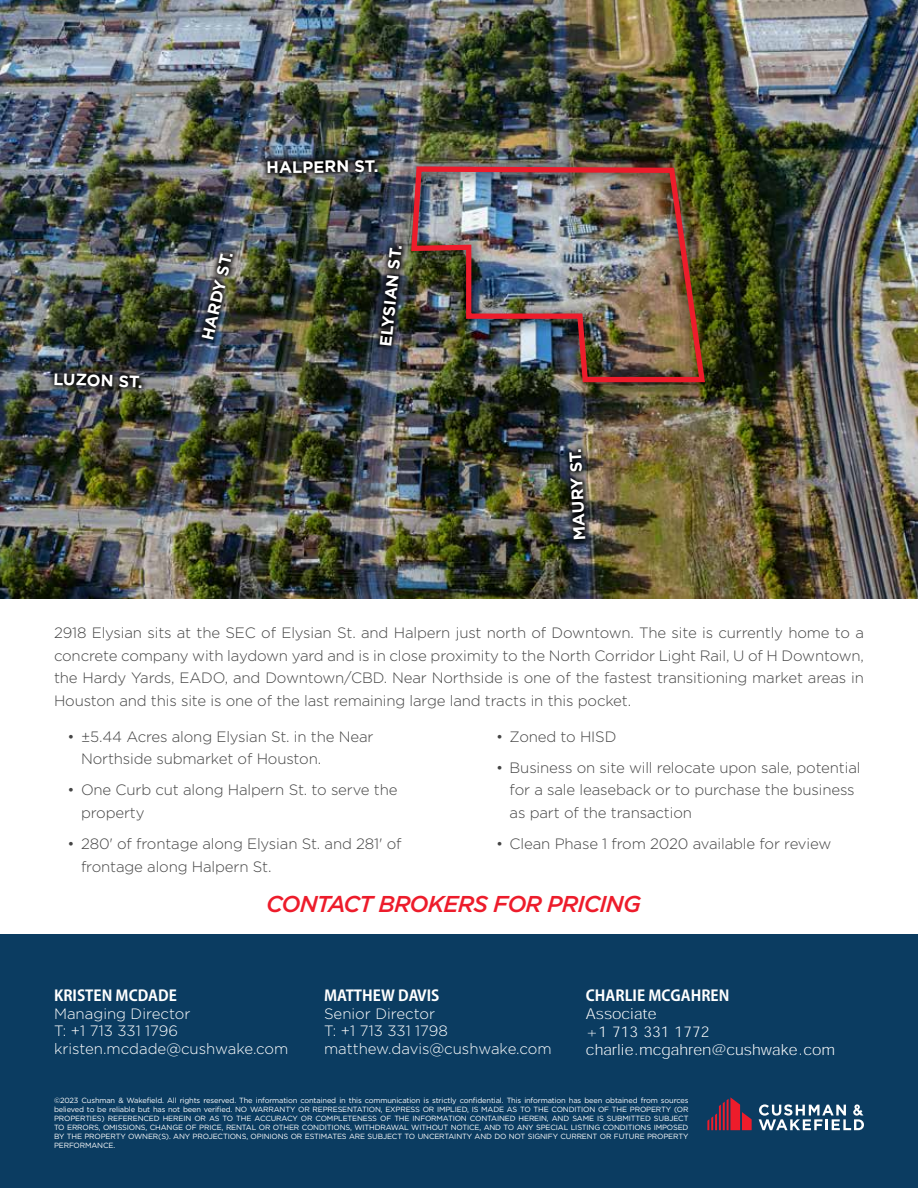
<style>
.page{position:relative;width:918px;height:1188px;background:#fff}
.page>*{position:absolute;margin:0;border:0;box-sizing:border-box;transform-origin:0 0}
.t1{font:italic 500 22.95px "Gotham";letter-spacing:-.04em;color:#ed1c2b}
.t2{font:700 16.5px "Gotham";color:#fff}
.t3{font:300 15px/22.5px "Gotham";letter-spacing:-.01em;color:#444}
.t4{font:300 15px/17.9px "Gotham";color:#fff}
.t5{font:300 15px/18px "Adobe Gothic Std";color:#fff}
.t6{font:700 15px "Adobe Gothic Std";color:#fff}
.t7{font:7.5px/9px "Gotham";letter-spacing:-.02em;color:#fff;text-align:justify}
</style>
<div class="page">
<img style="left:0;top:0;width:918px;height:599px">
<div style="left:0;top:934px;width:918px;height:254px;background:#0b3c61"></div>
<svg style="left:707px;top:1097px;width:45px;height:33px"></svg>
<svg style="left:759px;top:1104px;width:105px;height:26px"></svg>
<img style="left:260px;top:153px;width:125px;height:28px">
<svg style="left:373px;top:240px;width:24px;height:112px;background:#272b32"></svg>
<img style="left:195px;top:247px;width:44px;height:99px">
<svg style="left:47px;top:366px;width:101px;height:28px;background:#323535"></svg>
<img style="left:397px;top:154px;width:322px;height:245px">
<img style="left:408px;top:164px;width:300px;height:221px">
<img style="left:562px;top:442px;width:31px;height:105px">
<p class="t2" style="left:266px;top:157px;width:113px;rotate:-1deg">HALPERN ST.</p>
<p class="t2" style="left:54px;top:368px;width:91px;rotate:2deg">LUZON ST.</p>
<p class="t2" style="left:196px;top:337px;width:92px;rotate:-77deg">HARDY ST.</p>
<p class="t2" style="left:375px;top:345px;width:103px;rotate:-84deg">ELYSIAN ST.</p>
<p class="t2" style="left:569px;top:541px;width:93px;rotate:-93deg">MAURY ST.</p>
<p class="t3" style="left:54px;top:621px;width:812px;text-align:justify">2918 Elysian sits at the SEC of Elysian St. and Halpern just north of Downtown. The site is currently home to a concrete company with laydown yard and is in close proximity to the North Corridor Light Rail, U of H Downtown, the Hardy Yards, EADO, and Downtown/CBD. Near Northside is one of the fastest transitioning market areas in Houston and this site is one of the last remaining large land tracts in this pocket.</p>
<p class="t3" style="left:81px;top:725px;width:294px;text-indent:-14px">• ±5.44 Acres along Elysian St. in the Near<br>Northside submarket of Houston.</p>
<p class="t3" style="left:81px;top:779px;width:318px;text-indent:-14px">• One Curb cut along Halpern St. to serve the property</p>
<p class="t3" style="left:81px;top:832px;width:322px;text-indent:-13px">• 280' of frontage along Elysian St. and 281' of frontage along Halpern St.</p>
<p class="t3" style="left:496px;top:725px;width:122px">• Zoned to HISD</p>
<p class="t3" style="left:510px;top:756px;width:352px;text-indent:-13px">• Business on site will relocate upon sale, potential for a sale leaseback or to purchase the business as part of the transaction</p>
<p class="t3" style="left:496px;top:832px;width:337px">• Clean Phase 1 from 2020 available for review</p>
<h1 class="t1" style="left:266px;top:888px;width:376px">CONTACT BROKERS FOR PRICING</h1>
<p class="t6" style="left:54px;top:986px;width:124px">KRISTEN MCDADE</p>
<p class="t4" style="left:54px;top:1004px;width:236px">Managing Director<br>T: +1 713 331 1796 kristen.mcdade@cushwake.com</p>
<p class="t6" style="left:324px;top:986px;width:117px">MATTHEW DAVIS</p>
<p class="t4" style="left:324px;top:1004px;width:229px">Senior Director<br>T: +1 713 331 1798 matthew.davis@cushwake.com</p>
<p class="t6" style="left:586px;top:987px;width:145px">CHARLIE MCGAHREN</p>
<p class="t5" style="left:586px;top:1003px;width:251px">Associate<br>+1 713 331 1772 charlie.mcgahren@cushwake.com</p>
<p class="t7" style="left:54px;top:1096px;width:636px">©2023 Cushman &amp; Wakefield. All rights reserved. The information contained in this communication is strictly confidential. This information has been obtained from sources believed to be reliable but has not been verified. NO WARRANTY OR REPRESENTATION, EXPRESS OR IMPLIED, IS MADE AS TO THE CONDITION OF THE PROPERTY (OR PROPERTIES) REFERENCED HEREIN OR AS TO THE ACCURACY OR COMPLETENESS OF THE INFORMATION CONTAINED HEREIN, AND SAME IS SUBMITTED SUBJECT TO ERRORS, OMISSIONS, CHANGE OF PRICE, RENTAL OR OTHER CONDITIONS, WITHDRAWAL WITHOUT NOTICE, AND TO ANY SPECIAL LISTING CONDITIONS IMPOSED BY THE PROPERTY OWNER(S). ANY PROJECTIONS, OPINIONS OR ESTIMATES ARE SUBJECT TO UNCERTAINTY AND DO NOT SIGNIFY CURRENT OR FUTURE PROPERTY PERFORMANCE.</p>
</div>
